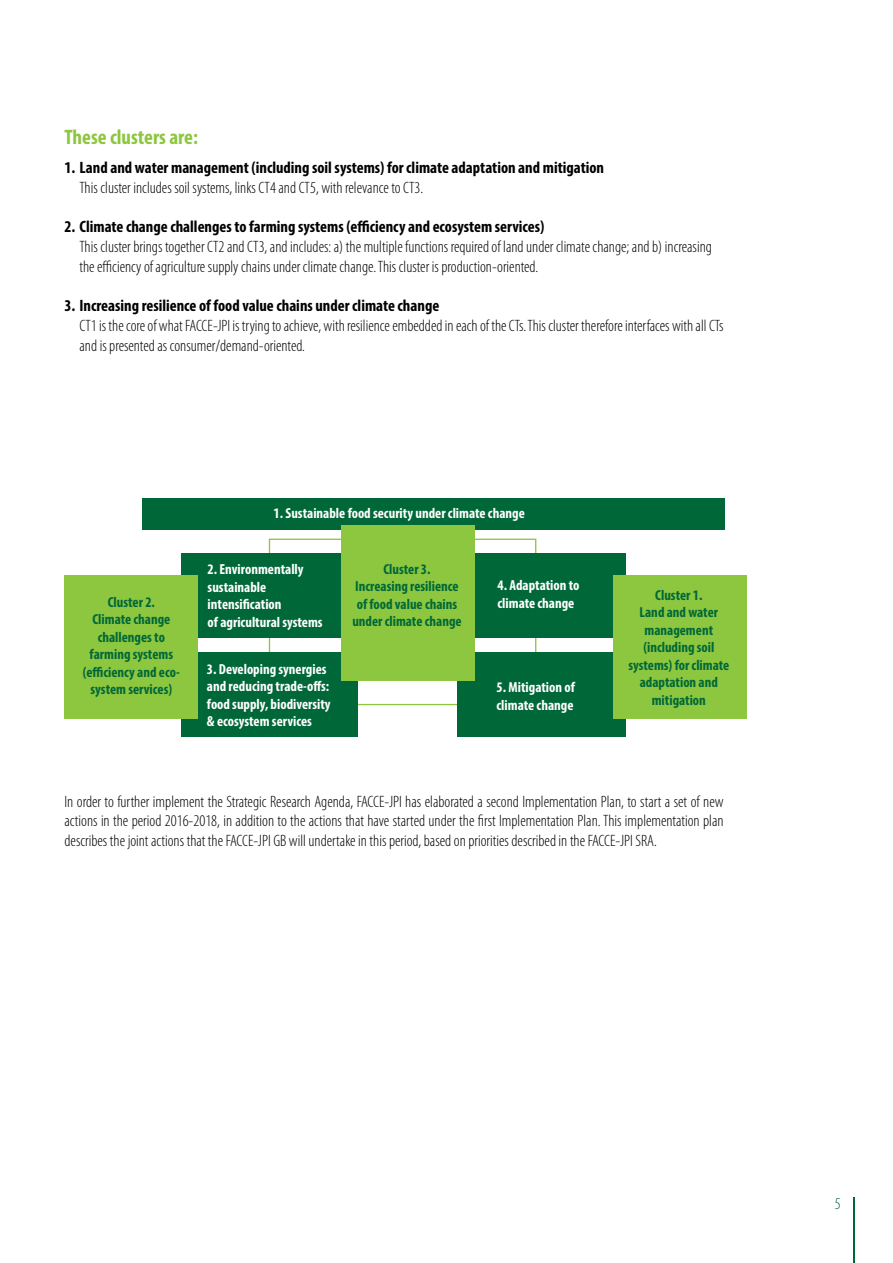
<style>
.page{position:relative;width:893px;height:1263px;background:#fff}
.page>*{position:absolute;margin:0;border:0;box-sizing:border-box;transform-origin:0 0}
.t1{font:700 condensed 21px "Myriad Pro";color:#8dc63f}
.t2{font:300 condensed 16.5px/19.8px "Myriad Pro";color:#000}
.t3{font:700 condensed 16.5px "Myriad Pro";color:#000}
.t4{font:300 condensed 16.5px "Myriad Pro";color:#006838}
.t5{font:700 condensed 14.55px/17.5px "Myriad Pro";color:#fff}
.t6{font:700 condensed 14.55px/17.5px "Myriad Pro";color:#006838;text-align:center}
</style>
<div class="page">
<div style="left:457px;top:553px;width:169px;height:84px;background:#006838"></div>
<div style="left:457px;top:652px;width:169px;height:85px;background:#006838"></div>
<div style="left:142px;top:498px;width:582px;height:32px;background:#006838"></div>
<div style="left:181px;top:553px;width:176px;height:84px;background:#006838"></div>
<div style="left:181px;top:652px;width:176px;height:85px;background:#006838"></div>
<div style="left:341px;top:525px;width:134px;height:155px;background:#8dc63f"></div>
<div style="left:613px;top:575px;width:134px;height:144px;background:#8dc63f"></div>
<div style="left:64px;top:575px;width:134px;height:144px;background:#8dc63f"></div>
<hr style="left:853px;top:1197px;width:2px;height:66px;background:#006838">
<p class="t1" style="left:64px;top:124px;width:135px">These clusters are:</p>
<p class="t3" style="left:64px;top:157px;width:541px">1. Land and water management (including soil systems) for climate adaptation and mitigation</p>
<p class="t2" style="left:79px;top:178px;width:345px">This cluster includes soil systems, links CT4 and CT5, with relevance to CT3.</p>
<p class="t3" style="left:64px;top:216px;width:481px">2. Climate change challenges to farming systems (efficiency and ecosystem services)</p>
<p class="t2" style="left:79px;top:237px;width:634px">This cluster brings together CT2 and CT3, and includes: a) the multiple functions required of land under climate change; and b) increasing the efficiency of agriculture supply chains under climate change. This cluster is production-oriented.</p>
<p class="t3" style="left:64px;top:296px;width:376px">3. Increasing resilience of food value chains under climate change</p>
<p class="t2" style="left:79px;top:316px;width:646px">CT1 is the core of what FACCE-JPI is trying to achieve, with resilience embedded in each of the CTs. This cluster therefore interfaces with all CTs and is presented as consumer/demand-oriented.</p>
<p class="t6" style="left:83px;top:593px;width:99px">Cluster 2.<br>Climate change challenges to farming systems (efficiency and eco&shy;system services)</p>
<p class="t5" style="left:274px;top:504px;width:253px">1. Sustainable food security under climate change</p>
<p class="t5" style="left:208px;top:560px;width:117px">2. Environmentally sustainable intensification<br>of agricultural systems</p>
<p class="t5" style="left:207px;top:660px;width:125px">3. Developing synergies and reducing trade-offs: food supply, biodiversity &amp; ecosystem services</p>
<p class="t6" style="left:352px;top:560px;width:111px">Cluster 3.<br>Increasing resilience of food value chains under climate change</p>
<p class="t5" style="left:498px;top:576px;width:83px">4. Adaptation to climate change</p>
<p class="t5" style="left:497px;top:678px;width:80px">5. Mitigation of climate change</p>
<p class="t6" style="left:628px;top:586px;width:102px">Cluster 1.<br>Land and water management (including soil systems) for climate adaptation and mitigation</p>
<p class="t2" style="left:65px;top:791px;width:661px;text-align:justify">In order to further implement the Strategic Research Agenda, FACCE-JPI has elaborated a second Implementation Plan, to start a set of new actions in the period 2016-2018, in addition to the actions that have started under the first Implementation Plan. This implementation plan describes the joint actions that the FACCE-JPI GB will undertake in this period, based on priorities described in the FACCE-JPI SRA.</p>
<p class="t4" style="left:835px;top:1195px;width:7px">5</p>
</div>
